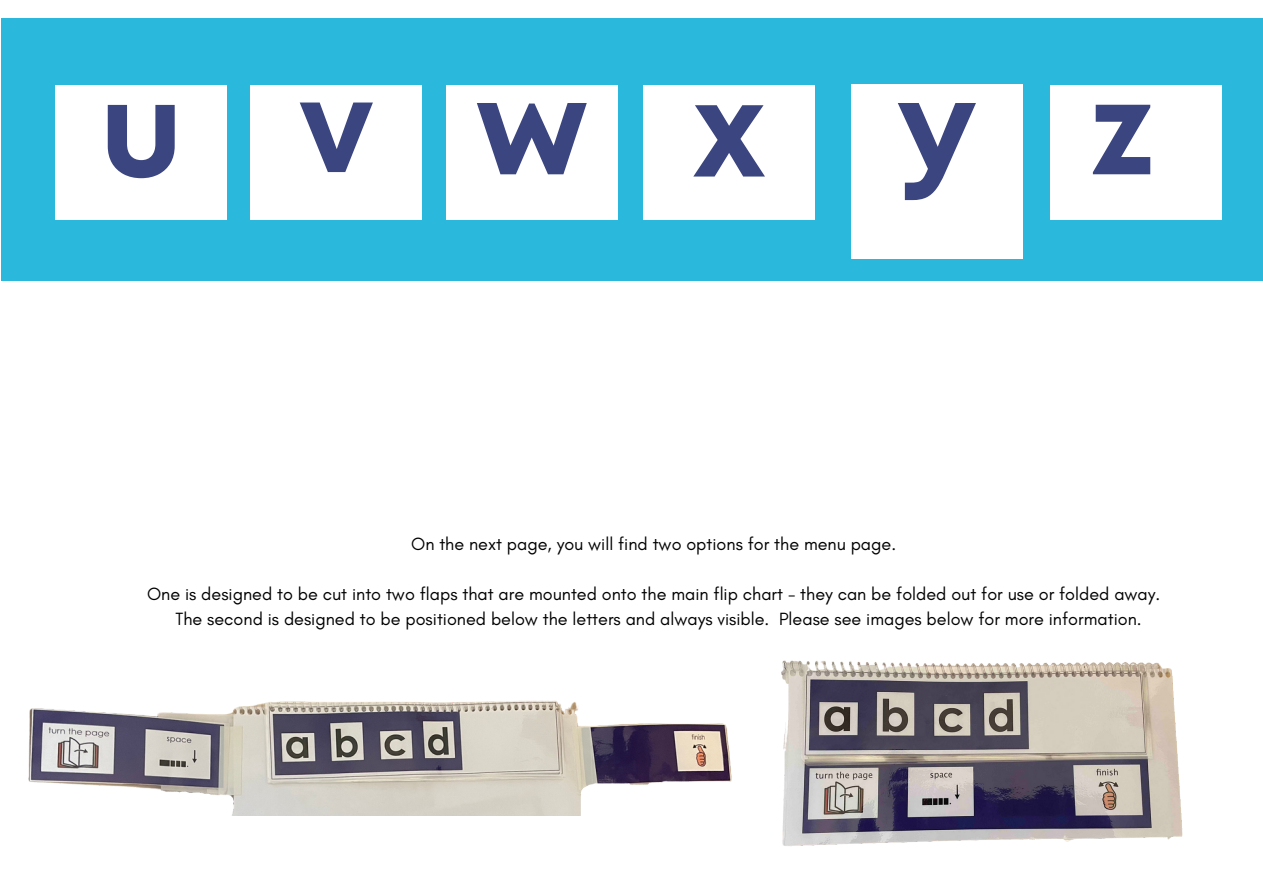
<style>
.page{position:relative;width:1263px;height:894px;background:#fff}
.page>*{position:absolute;margin:0;border:0;box-sizing:border-box;transform-origin:0 0}
.t1{font:700 132px "Mont";color:#3b4580}
.t2{font:700 128.7px "Mont";color:#3b4580}
.t3{font:18px/24.8px "Glacial Indifference";color:#000;text-align:center}
</style>
<div class="page">
<div style="left:2px;top:18px;width:1261px;height:262px;background:#2ab9dc"></div>
<div style="left:55px;top:85px;width:172px;height:134px;background:#fff"></div>
<div style="left:251px;top:85px;width:171px;height:134px;background:#fff"></div>
<div style="left:446px;top:85px;width:172px;height:134px;background:#fff"></div>
<div style="left:643px;top:85px;width:172px;height:134px;background:#fff"></div>
<div style="left:851px;top:85px;width:171px;height:174px;background:#fff"></div>
<div style="left:1051px;top:85px;width:171px;height:134px;background:#fff"></div>
<img style="left:781px;top:660px;width:402px;height:186px">
<img style="left:28px;top:700px;width:704px;height:114px">
<p class="t1" style="left:99px;top:80px;width:85px">u</p>
<p class="t2" style="left:299px;top:79px;width:77px">v</p>
<p class="t1" style="left:476px;top:78px;width:114px">w</p>
<p class="t1" style="left:693px;top:81px;width:73px">x</p>
<p class="t1" style="left:897px;top:78px;width:81px">y</p>
<p class="t2" style="left:1090px;top:81px;width:66px">z</p>
<p class="t3" style="left:411px;top:531px;width:486px">On the next page, you will find two options for the menu page.</p>
<p class="t3" style="left:147px;top:581px;width:1015px">One is designed to be cut into two flaps that are mounted onto the main flip chart - they can be folded out for use or folded away.<br>The second is designed to be positioned below the letters and always visible. Please see images below for more information.</p>
</div>
